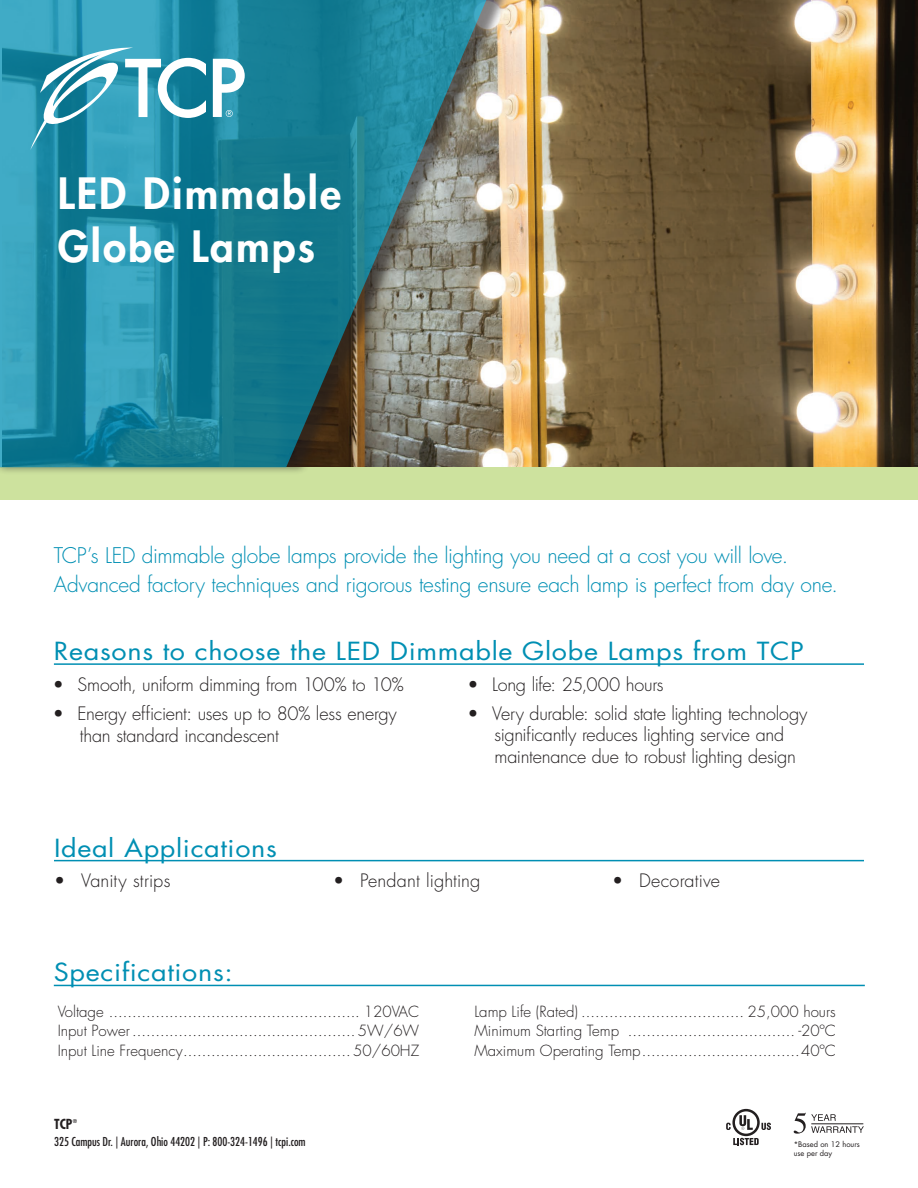
<style>
.page{position:relative;width:918px;height:1188px;background:#fff}
.page>*{position:absolute;margin:0;border:0;box-sizing:border-box;transform-origin:0 0}
.t1{font:800 42px/52.5px "Futura Std";letter-spacing:.05em;color:#fff}
.t2{font:24.3px "Futura Std";letter-spacing:.025em;color:#008fb3;scale:1.11 1}
.t3{font:300 21px/28.5px "Futura Std";letter-spacing:-.015em;color:#008fb3}
.t4{font:300 18px/21.6px "Futura Std";letter-spacing:-.01em;color:#231f20}
.t5{font:300 18px "Futura Std";letter-spacing:.01em;color:#231f20}
.t6{font:300 15px/19.5px "Futura Std";color:#231f20;text-align:justify}
.t7{font:700 condensed 13.5px "Futura Std";color:#231f20}
.t8{font:condensed 12px "Futura Std";color:#231f20}
.t9{font:7.5px/9px "Futura Std";color:#231f20}
.t10{font:700 condensed 5.25px "Futura Std";color:#231f20}
</style>
<div class="page">
<img style="left:514px;top:0;width:404px;height:467px">
<div style="left:0;top:467px;width:918px;height:33px;background:#cde29e"></div>
<hr style="left:54px;top:860px;width:810px;height:1px;background:#008fb3">
<svg style="left:726px;top:1109px;width:45px;height:36px"></svg>
<svg style="left:794px;top:1113px;width:70px;height:21px"></svg>
<hr style="left:54px;top:985px;width:811px;height:1px;background:#008fb3">
<div style="left:0;top:0;width:514px;height:476px;background:#231f20;opacity:.75"></div>
<svg style="left:0;top:0;width:492px;height:467px;background:#358493"></svg>
<svg style="left:30px;top:48px;width:176px;height:102px"></svg>
<svg style="left:213px;top:59px;width:32px;height:58px"></svg>
<hr style="left:54px;top:663px;width:810px;height:2px;background:#008fb3">
<h1 class="t1" style="left:58px;top:167px;width:285px">LED Dimmable<br>Globe Lamps</h1>
<h3 class="t3" style="left:54px;top:542px;width:786px">TCP’s LED dimmable globe lamps provide the lighting you need at a cost you will love.<br>Advanced factory techniques and rigorous testing ensure each lamp is perfect from day one.</h3>
<h2 class="t2" style="left:54px;top:636px;width:677px">Reasons to choose the LED Dimmable Globe Lamps from TCP</h2>
<p class="t4" style="left:53px;top:674px;width:352px">• Smooth, uniform dimming from 100% to 10%</p>
<p class="t4" style="left:80px;top:702px;width:318px;line-height:22.5px;text-indent:-27px">• Energy efficient: uses up to 80% less energy than standard incandescent</p>
<p class="t4" style="left:467px;top:674px;width:198px">• Long life: 25,000 hours</p>
<p class="t4" style="left:494px;top:703px;width:315px;text-indent:-27px">• Very durable: solid state lighting technology significantly reduces lighting service and maintenance due to robust lighting design</p>
<h2 class="t2" style="left:54px;top:832px;width:202px">Ideal Applications</h2>
<p class="t4" style="left:54px;top:870px;width:118px">• Vanity strips</p>
<p class="t4" style="left:333px;top:870px;width:149px">• Pendant lighting</p>
<p class="t5" style="left:612px;top:869px;width:110px">• Decorative</p>
<h2 class="t2" style="left:54px;top:957px;width:163px">Specifications:</h2>
<p class="t6" style="left:58px;top:1002px;width:363px">Voltage ...................................................... 120VAC Input Power................................................ 5W/6W Input Line Frequency.................................... 50/60HZ</p>
<p class="t6" style="left:474px;top:1002px;width:363px">Lamp Life (Rated) ................................... 25,000 hours Minimum Starting Temp .................................... -20ºC Maximum Operating Temp..................................40ºC</p>
<p class="t7" style="left:54px;top:1116px;width:20px">TCP</p>
<p class="t10" style="left:73px;top:1118px;width:6px">®</p>
<p class="t8" style="left:54px;top:1134px;width:253px">325 Campus Dr. | Aurora, Ohio 44202 | P: 800-324-1496 | tcpi.com</p>
<p class="t9" style="left:794px;top:1140px;width:68px">*Based on 12 hours use per day</p>
</div>
